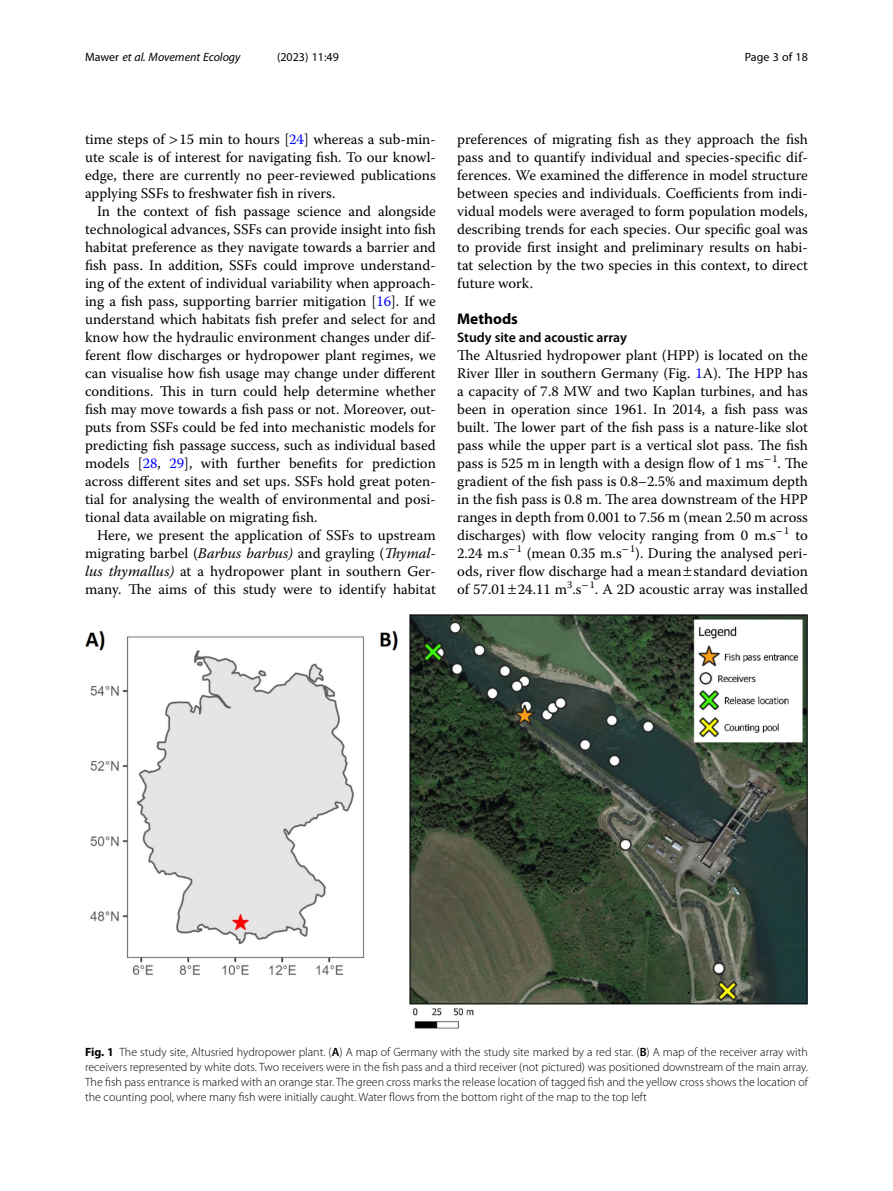
<style>
.page{position:relative;width:893px;height:1191px;background:#fff}
.page>*{position:absolute;margin:0;border:0;box-sizing:border-box;transform-origin:0 0}
.Head_1{font:700 15.45px "Myriad Pro";color:#000}
.Body_Text_Indent{font:14.7px/18px "Warnock Pro";color:#000;text-align:justify}
.Body_Text{font:14.7px/18px "Warnock Pro";color:#000;text-align:justify}
.Head_2_After_1{font:600 13.8px "Myriad Pro";color:#000}
.Figure_Caption{font:300 12px/15px "Myriad Pro";color:#000;text-align:justify}
.t1{font:italic 12px "Myriad Pro";color:#000}
.t2{font:12px "Myriad Pro";color:#000}
.s1{font-style:normal}
.s2{color:#00f}
.s3{font-style:italic}
.s4{font-weight:700}
.s5{font-weight:600}
</style>
<div class="page">
<img style="left:85px;top:614px;width:723px;height:415px">
<p class="t1" style="left:85px;top:50px;width:157px"><span class="s1">Mawer</span> et al. Movement Ecology</p>
<p class="t2" style="left:277px;top:50px;width:63px">(2023) 11:49</p>
<p class="t2" style="left:745px;top:50px;width:65px">Page 3 of 18</p>
<p class="Body_Text_Indent" style="left:85px;top:130px;width:352px">time steps of 15 min to hours [<span class="s2">24</span>] whereas a sub-min&shy;ute scale is of interest for navigating fish. To our knowl&shy;edge, there are currently no peer-reviewed publications applying SSFs to freshwater fish in rivers.</p>
<p class="Body_Text_Indent" style="left:85px;top:202px;width:352px;text-indent:12px">In the context of fish passage science and alongside technological advances, SSFs can provide insight into fish habitat preference as they navigate towards a barrier and fish pass. In addition, SSFs could improve understand&shy;ing of the extent of individual variability when approach&shy;ing a fish pass, supporting barrier mitigation [<span class="s2">16</span>]. If we understand which habitats fish prefer and select for and know how the hydraulic environment changes under dif&shy;ferent flow discharges or hydropower plant regimes, we can visualise how fish usage may change under different conditions. This in turn could help determine whether fish may move towards a fish pass or not. Moreover, out&shy;puts from SSFs could be fed into mechanistic models for predicting fish passage success, such as individual based models [<span class="s2">28</span>, <span class="s2">29</span>], with further benefits for prediction across different sites and set ups. SSFs hold great poten&shy;tial for analysing the wealth of environmental and posi&shy;tional data available on migrating fish.</p>
<p class="Body_Text_Indent" style="left:85px;top:526px;width:352px;text-indent:12px">Here, we present the application of SSFs to upstream migrating barbel (<span class="s3">Barbus barbus)</span> and grayling (<span class="s3">Thymal&shy;lus thymallus)</span> at a hydropower plant in southern Ger&shy;many. The aims of this study were to identify habitat</p>
<p class="Body_Text_Indent" style="left:457px;top:130px;width:352px">preferences of migrating fish as they approach the fish pass and to quantify individual and species-specific dif&shy;ferences. We examined the difference in model structure between species and individuals. Coefficients from indi&shy;vidual models were averaged to form population models, describing trends for each species. Our specific goal was to provide first insight and preliminary results on habi&shy;tat selection by the two species in this context, to direct future work.</p>
<p class="Head_1" style="left:457px;top:309px;width:62px">Methods</p>
<p class="Head_2_After_1" style="left:457px;top:329px;width:171px">Study site and acoustic array</p>
<p class="Body_Text" style="left:457px;top:346px;width:352px">The Altusried hydropower plant (HPP) is located on the River Iller in southern Germany (Fig. <span class="s2">1</span>A). The HPP has a capacity of 7.8 MW and two Kaplan turbines, and has been in operation since 1961. In 2014, a fish pass was built. The lower part of the fish pass is a nature-like slot pass while the upper part is a vertical slot pass. The fish pass is 525 m in length with a design flow of 1 ms<sup>−</sup><sup>1</sup>. The gradient of the fish pass is 0.8–2.5% and maximum depth in the fish pass is 0.8 m. The area downstream of the HPP ranges in depth from 0.001 to 7.56 m (mean 2.50 m across discharges) with flow velocity ranging from 0 m.s<sup>−</sup><sup>1</sup> to 2.24 m.s<sup>−</sup><sup>1</sup> (mean 0.35 m.s<sup>−</sup><sup>1</sup>). During the analysed peri&shy;ods, river flow discharge had a mean standard deviation of 57.01 24.11 m<sup>3</sup>.s<sup>−</sup><sup>1</sup>. A 2D acoustic array was installed</p>
<p class="Figure_Caption" style="left:85px;top:1044px;width:724px"><span class="s4">Fig. 1</span> The study site, Altusried hydropower plant. (<span class="s5">A</span>) A map of Germany with the study site marked by a red star. (<span class="s5">B</span>) A map of the receiver array with receivers represented by white dots. Two receivers were in the fish pass and a third receiver (not pictured) was positioned downstream of the main array.<br>The fish pass entrance is marked with an orange star. The green cross marks the release location of tagged fish and the yellow cross shows the location of the counting pool, where many fish were initially caught. Water flows from the bottom right of the map to the top left</p>
</div>
